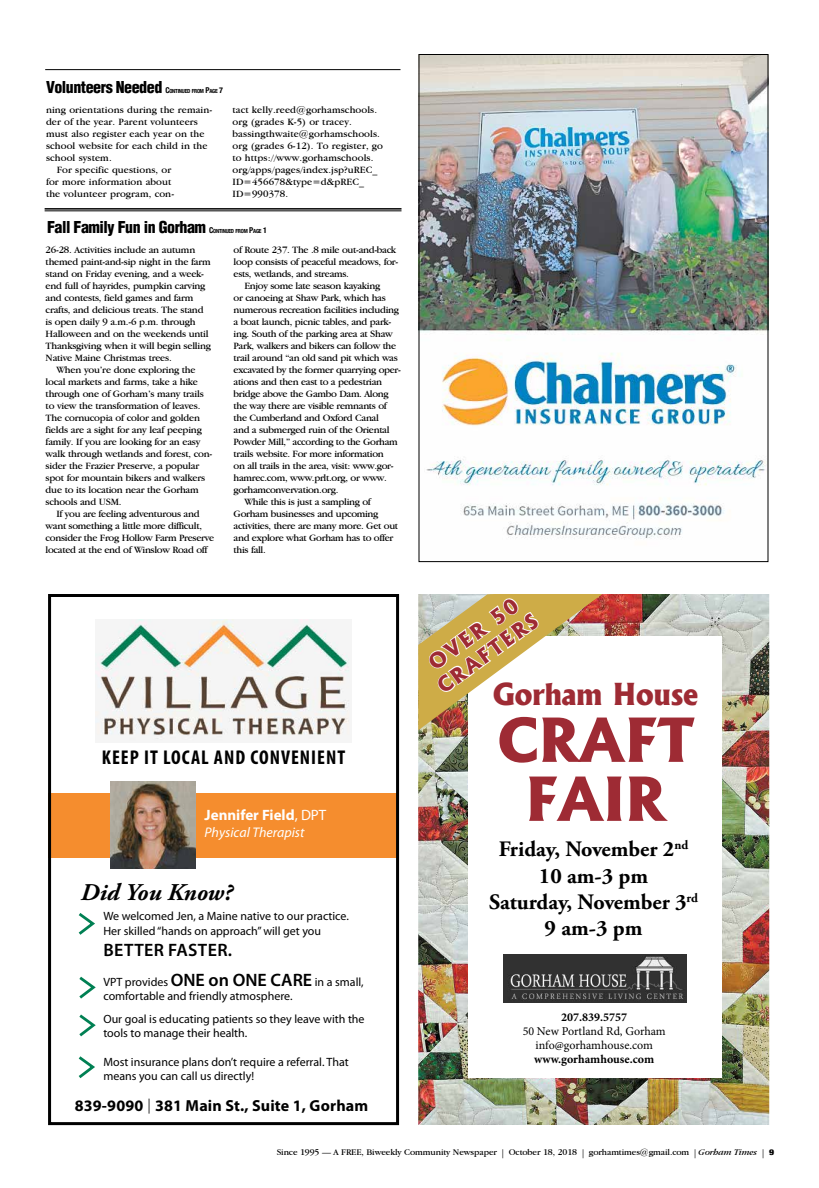
<style>
.page{position:relative;width:819px;height:1188px;background:#fff}
.page>*{position:absolute;margin:0;border:0;box-sizing:border-box;transform-origin:0 0}
.t1{font:800 58px/59px "Albertus";color:#9e2b34;text-align:center}
.t2{font:800 29px "Albertus";color:#9e2b34}
.t3{font:italic 700 24px "Adobe Garamond Pro";color:#000}
.t4{font:700 22px/26.4px "Adobe Garamond Pro";color:#000;text-align:center}
.t5{font:700 condensed 20px "Myriad Pro";letter-spacing:.05em;color:#000}
.t6{font:800 20px/24px "Albertus";color:#9e2b34;text-align:center}
.t7{font:600 18px "Myriad Pro";letter-spacing:.02em;color:#000}
.t8{font:900 condensed 16px "Helvetica";letter-spacing:-.03em;color:#000}
.t9{font:700 16px "Myriad Pro";letter-spacing:.01em;color:#000}
.t10{font:700 15px "Myriad Pro";color:#fff}
.t11{font:italic 14px "Myriad Pro";color:#fff}
.t12{font:12px/14.4px "Myriad Pro";color:#000}
.t13{font:12px/14px "Minion Pro";letter-spacing:-.005em;color:#000;text-align:center}
.t14{font:700 12px "Minion Pro";color:#000}
.t15{font:10px "Garamond IT Cby BT";letter-spacing:-.02em;color:#000}
.t16{font:10px/12px "Garamond IT Cby BT";letter-spacing:.01em;color:#000}
.t17{font:9px "Garamond IT Cby BT";letter-spacing:-.01em;color:#000}
.s1{font-family:"Helvetica Neue";font-weight:700;font-size:8px}
.s2{font-family:"Helvetica Neue";font-weight:700;font-size:5.6px}
.s3{font-weight:400}
.s4{font-weight:600;font-size:18px}
.s5{font-family:"Californian FB"}
.s6{font-family:"Adobe Garamond Pro"}
.s7{font-style:italic}
.s8{font-family:"Helvetica Neue";font-weight:900;font-stretch:condensed;font-size:8px}
</style>
<div class="page">
<hr style="left:45px;top:69px;width:355px;height:1px;background:#000">
<div style="left:48px;top:793px;width:351px;height:64px;background:#f58d2e"></div>
<img style="left:96px;top:619px;width:254px;height:122px">
<div style="left:48px;top:594px;width:351px;height:531px;border:3px solid #000"></div>
<img style="left:110px;top:781px;width:86px;height:87px">
<svg style="left:78px;top:913px;width:17px;height:22px"></svg>
<svg style="left:79px;top:976px;width:17px;height:23px"></svg>
<svg style="left:79px;top:1014px;width:17px;height:23px"></svg>
<svg style="left:78px;top:1056px;width:17px;height:23px"></svg>
<img style="left:418px;top:594px;width:351px;height:531px">
<div style="left:469px;top:636px;width:253px;height:442px;background:#fff"></div>
<img style="left:503px;top:954px;width:183px;height:49px">
<svg style="left:418px;top:594px;width:284px;height:171px"></svg>
<hr style="left:45px;top:208px;width:357px;height:2px;background:#000">
<hr style="left:45px;top:211px;width:357px;height:1px;background:#000">
<img style="left:420px;top:56px;width:346px;height:483px">
<h3 class="t8" style="left:46px;top:77px;width:179px">Volunteers Needed <span class="s1">C</span><span class="s2">ONTINUED FROM</span> <span class="s1">P</span><span class="s2">AGE</span> <span class="s1">7</span></h3>
<p class="t16" style="left:46px;top:104px;width:168px">ning orientations during the remain-</p>
<p class="t16" style="left:46px;top:116px;width:154px">der of the year. Parent volunteers</p>
<p class="t16" style="left:46px;top:128px;width:160px">must also register each year on the</p>
<p class="t16" style="left:46px;top:140px;width:163px">school website for each child in the</p>
<p class="t16" style="left:46px;top:152px;width:67px">school system.</p>
<p class="t16" style="left:57px;top:164px;width:116px">For specific questions, or</p>
<p class="t16" style="left:46px;top:176px;width:127px">for more information about</p>
<p class="t16" style="left:46px;top:188px;width:130px">the volunteer program, con-</p>
<p class="t16" style="left:233px;top:104px;width:152px">tact kelly.reed@gorhamschools. org (grades K-5) or tracey. bassingthwaite@gorhamschools. org (grades 6-12). To register, go to https://www.gorhamschools. org/apps/pages/index.jsp?uREC_<br>ID=456678&amp;type=d&amp;pREC_<br>ID=990378.</p>
<h3 class="t8" style="left:47px;top:217px;width:221px">Fall Family Fun in Gorham <span class="s1">C</span><span class="s2">ONTINUED FROM</span> <span class="s1">P</span><span class="s2">AGE</span> <span class="s1">1</span></h3>
<p class="t15" style="left:234px;top:244px;width:164px">of Route 237. The .8 mile out-and-back</p>
<p class="t15" style="left:234px;top:256px;width:166px">loop consists of peaceful meadows, for-</p>
<p class="t15" style="left:234px;top:268px;width:117px">ests, wetlands, and streams.</p>
<p class="t15" style="left:244px;top:280px;width:137px">Enjoy some late season kayaking</p>
<p class="t15" style="left:234px;top:292px;width:154px">or canoeing at Shaw Park, which has</p>
<p class="t15" style="left:234px;top:304px;width:167px">numerous recreation facilities including</p>
<p class="t15" style="left:234px;top:316px;width:159px">a boat launch, picnic tables, and park-</p>
<p class="t15" style="left:234px;top:328px;width:161px">ing. South of the parking area at Shaw</p>
<p class="t15" style="left:234px;top:340px;width:164px">Park, walkers and bikers can follow the</p>
<p class="t15" style="left:234px;top:352px;width:166px">trail around “an old sand pit which was</p>
<p class="t15" style="left:234px;top:364px;width:169px">excavated by the former quarrying oper-</p>
<p class="t15" style="left:234px;top:376px;width:150px">ations and then east to a pedestrian</p>
<p class="t15" style="left:234px;top:388px;width:157px">bridge above the Gambo Dam. Along</p>
<p class="t15" style="left:234px;top:400px;width:155px">the way there are visible remnants of</p>
<p class="t15" style="left:234px;top:412px;width:147px">the Cumberland and Oxford Canal</p>
<p class="t15" style="left:234px;top:424px;width:158px">and a submerged ruin of the Oriental</p>
<p class="t15" style="left:234px;top:436px;width:166px">Powder Mill,” according to the Gorham</p>
<p class="t15" style="left:234px;top:448px;width:152px">trails website. For more information</p>
<p class="t15" style="left:234px;top:460px;width:162px">on all trails in the area, visit: www.gor-</p>
<p class="t15" style="left:234px;top:472px;width:155px">hamrec.com, www.prlt.org, or www.</p>
<p class="t15" style="left:234px;top:484px;width:106px">gorhamconvervation.org.</p>
<p class="t15" style="left:244px;top:496px;width:128px">While this is just a sampling of</p>
<p class="t15" style="left:234px;top:508px;width:146px">Gorham businesses and upcoming</p>
<p class="t15" style="left:234px;top:520px;width:166px">activities, there are many more. Get out</p>
<p class="t15" style="left:234px;top:532px;width:161px">and explore what Gorham has to offer</p>
<p class="t15" style="left:234px;top:544px;width:34px">this fall.</p>
<p class="t15" style="left:46px;top:244px;width:151px">26-28. Activities include an autumn</p>
<p class="t15" style="left:46px;top:256px;width:167px">themed paint-and-sip night in the farm</p>
<p class="t15" style="left:46px;top:268px;width:160px">stand on Friday evening, and a week-</p>
<p class="t15" style="left:46px;top:280px;width:161px">end full of hayrides, pumpkin carving</p>
<p class="t15" style="left:46px;top:292px;width:149px">and contests, field games and farm</p>
<p class="t15" style="left:46px;top:304px;width:159px">crafts, and delicious treats. The stand</p>
<p class="t15" style="left:46px;top:316px;width:151px">is open daily 9 a.m.-6 p.m. through</p>
<p class="t15" style="left:46px;top:328px;width:165px">Halloween and on the weekends until</p>
<p class="t15" style="left:46px;top:340px;width:167px">Thanksgiving when it will begin selling</p>
<p class="t15" style="left:46px;top:352px;width:128px">Native Maine Christmas trees.</p>
<p class="t15" style="left:56px;top:364px;width:141px">When you’re done exploring the</p>
<p class="t15" style="left:46px;top:376px;width:154px">local markets and farms, take a hike</p>
<p class="t15" style="left:46px;top:388px;width:160px">through one of Gorham’s many trails</p>
<p class="t15" style="left:46px;top:400px;width:156px">to view the transformation of leaves.</p>
<p class="t15" style="left:46px;top:412px;width:156px">The cornucopia of color and golden</p>
<p class="t15" style="left:46px;top:424px;width:158px">fields are a sight for any leaf peeping</p>
<p class="t15" style="left:46px;top:436px;width:156px">family. If you are looking for an easy</p>
<p class="t15" style="left:46px;top:448px;width:168px">walk through wetlands and forest, con-</p>
<p class="t15" style="left:46px;top:460px;width:155px">sider the Frazier Preserve, a popular</p>
<p class="t15" style="left:46px;top:472px;width:161px">spot for mountain bikers and walkers</p>
<p class="t15" style="left:46px;top:484px;width:155px">due to its location near the Gorham</p>
<p class="t15" style="left:46px;top:496px;width:77px">schools and USM.</p>
<p class="t15" style="left:56px;top:508px;width:145px">If you are feeling adventurous and</p>
<p class="t15" style="left:46px;top:520px;width:158px">want something a little more difficult,</p>
<p class="t15" style="left:46px;top:532px;width:170px">consider the Frog Hollow Farm Preserve</p>
<p class="t15" style="left:46px;top:544px;width:163px">located at the end of Winslow Road off</p>
<h3 class="t5" style="left:102px;top:745px;width:245px">KEEP IT LOCAL AND CONVENIENT</h3>
<h3 class="t10" style="left:205px;top:805px;width:123px">Jennifer Field<span class="s3">,</span> <span class="s3">DPT</span></h3>
<h3 class="t11" style="left:205px;top:824px;width:101px">Physical Therapist</h3>
<h3 class="t3" style="left:81px;top:879px;width:153px">Did You Know?</h3>
<p class="t12" style="left:103px;top:909px;width:247px">We welcomed Jen, a Maine native to our practice.<br>Her skilled “hands on approach” will get you</p>
<h3 class="t7" style="left:104px;top:939px;width:130px">BETTER FASTER.</h3>
<p class="t12" style="left:103px;top:975px;width:262px">VPT provides <span class="s4">ONE on ONE CARE</span> in a small, comfortable and friendly atmosphere.</p>
<p class="t12" style="left:103px;top:1011px;width:263px">Our goal is educating patients so they leave with the tools to manage their health.</p>
<p class="t12" style="left:103px;top:1055px;width:247px">Most insurance plans don’t require a referral. That means you can call us directly!</p>
<h3 class="t9" style="left:75px;top:1095px;width:295px">839-9090 <span class="s5">|</span> 381 Main St., Suite 1, Gorham</h3>
<h3 class="t6" style="left:418px;top:659px;width:120px;rotate:-36deg">OVER 50<br>CRAFTERS</h3>
<h2 class="t2" style="left:492px;top:676px;width:207px">Gorham House</h2>
<h1 class="t1" style="left:497px;top:711px;width:198px">CRAFT<br>FAIR</h1>
<h3 class="t4" style="left:489px;top:836px;width:210px">Friday, November 2<sup>nd<br></sup>10 am-3 pm<br>Saturday, November 3<sup>rd<br></sup>9 am-3 pm</h3>
<p class="t14" style="left:561px;top:1009px;width:68px">207.839.5757</p>
<p class="t13" style="left:523px;top:1024px;width:145px">50 New Portland Rd, Gorham info@gorhamhouse.com</p>
<p class="t14" style="left:534px;top:1051px;width:121px">www.gorhamhouse.com</p>
<p class="t17" style="left:277px;top:1146px;width:499px">Since 1995 — A FREE, Biweekly Community Newspaper <span class="s6">|</span> October 18, 2018 <span class="s6">|</span> gorhamtimes@gmail.com <span class="s6">|</span> <span class="s7">Gorham Times</span> <span class="s6">|</span> <span class="s8">9</span></p>
</div>
